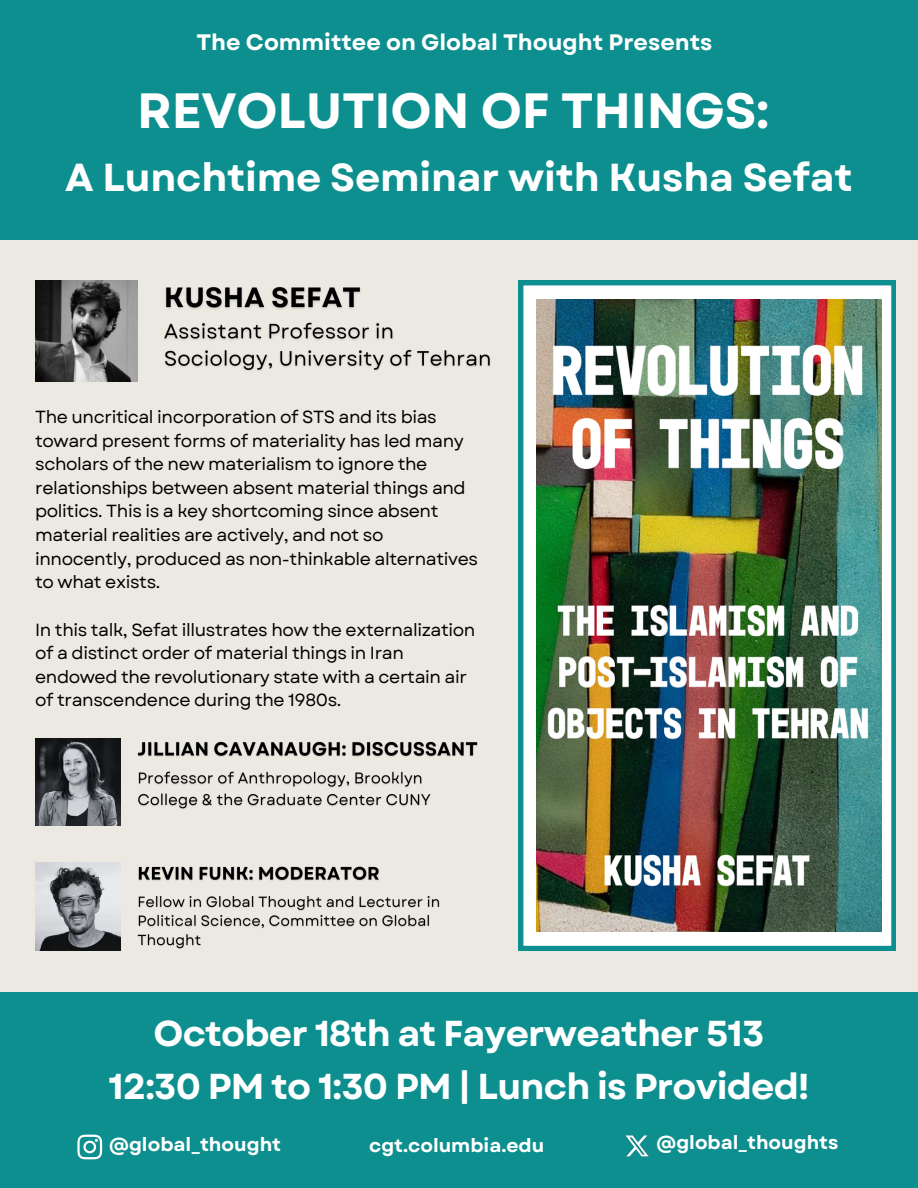
<style>
.page{position:relative;width:918px;height:1188px;background:#ece8e2}
.page>*{position:absolute;margin:0;border:0;box-sizing:border-box;transform-origin:0 0}
.t1{font:700 49.5px "Garet";letter-spacing:-.005em;color:#fff}
.t2{font:700 39px "Garet";letter-spacing:-.005em;color:#fff}
.t3{font:700 36px "Garet";letter-spacing:-.025em;color:#fff}
.t4{font:700 22.35px "Garet";color:#fff}
.t5{font:700 18.9px "Garet";color:#fff}
.t6{font:17.55px/23.7px "Garet";letter-spacing:-.025em;color:#000}
</style>
<div class="page">
<div style="left:0;top:0;width:918px;height:239px;background:#0e8f8f"></div>
<svg style="left:519px;top:281px;width:377px;height:669px;background:#b7dcdb"></svg>
<img style="left:537px;top:299px;width:344px;height:633px">
<img style="left:35px;top:281px;width:103px;height:100px">
<div style="left:0;top:992px;width:918px;height:196px;background:#0e8f8f"></div>
<img style="left:35px;top:738px;width:86px;height:88px">
<img style="left:35px;top:863px;width:86px;height:88px">
<img style="left:164px;top:287px;width:327px;height:84px">
<img style="left:137px;top:741px;width:341px;height:68px">
<img style="left:137px;top:866px;width:303px;height:83px">
<img style="left:625px;top:1135px;width:24px;height:22px">
<svg style="left:77px;top:1135px;width:25px;height:24px"></svg>
<p class="t4" style="left:196px;top:26px;width:517px">The Committee on Global Thought Presents</p>
<p class="t1" style="left:137px;top:75px;width:634px">REVOLUTION OF THINGS:</p>
<p class="t2" style="left:65px;top:149px;width:789px">A Lunchtime Seminar with Kusha Sefat</p>
<p class="t6" style="left:35px;top:405px;width:444px">The uncritical incorporation of STS and its bias toward present forms of materiality has led many scholars of the new materialism to ignore the relationships between absent material things and politics. This is a key shortcoming since absent material realities are actively, and not so innocently, produced as non-thinkable alternatives to what exists.</p>
<p class="t6" style="left:35px;top:618px;width:442px">In this talk, Sefat illustrates how the externalization of a distinct order of material things in Iran endowed the revolutionary state with a certain air of transcendence during the 1980s.</p>
<p class="t3" style="left:154px;top:1007px;width:612px">October 18th at Fayerweather 513</p>
<p class="t3" style="left:108px;top:1060px;width:702px">12:30 PM to 1:30 PM | Lunch is Provided!</p>
<p class="t5" style="left:109px;top:1131px;width:173px">@global_thought</p>
<p class="t5" style="left:369px;top:1132px;width:177px">cgt.columbia.edu</p>
<p class="t5" style="left:657px;top:1129px;width:183px">@global_thoughts</p>
</div>
